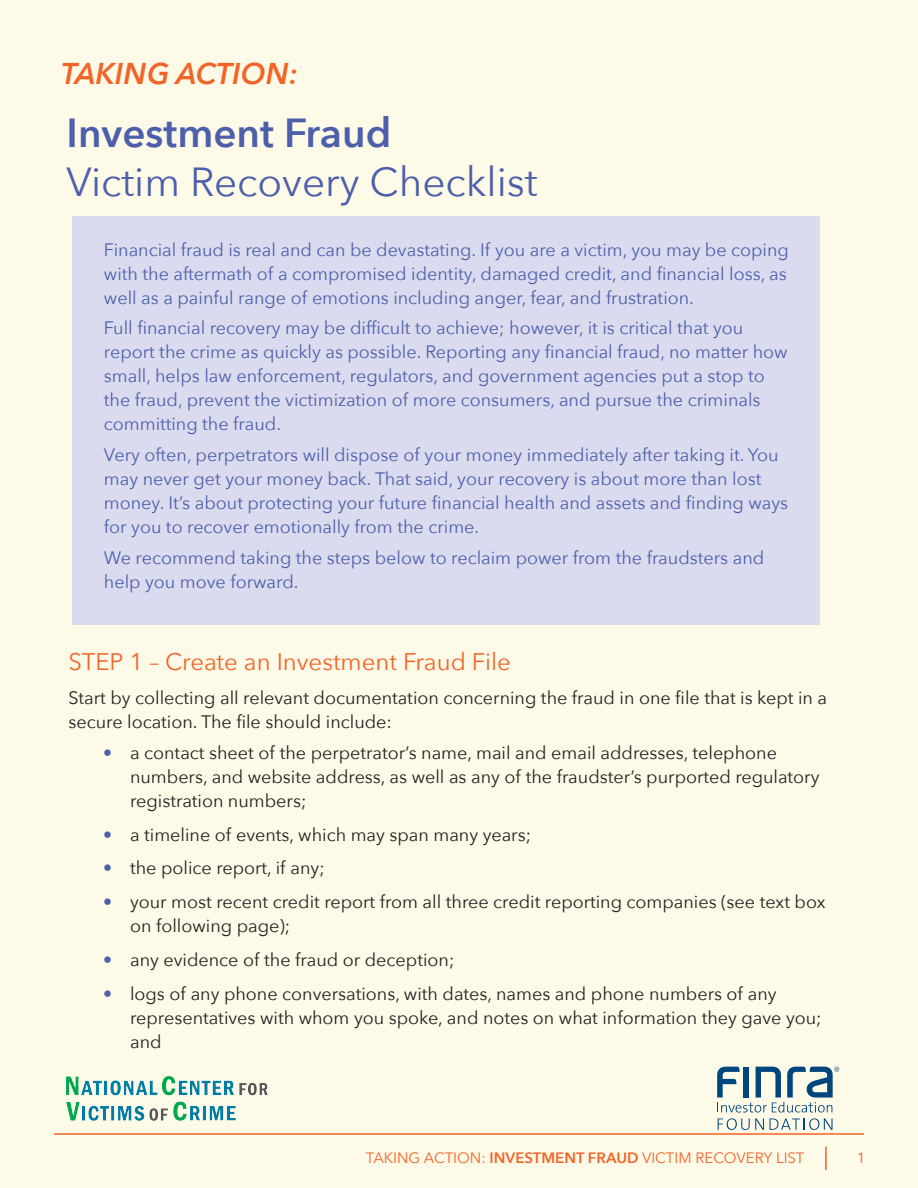
<style>
.page{position:relative;width:918px;height:1188px;background:#fefae8}
.page>*{position:absolute;margin:0;border:0;box-sizing:border-box;transform-origin:0 0}
.Main_header{font:40.5px "Avenir Next";color:#4d5fab}
.Main_header-2{font:600 40.5px "Avenir Next";color:#4d5fab}
.Italic_header{font:italic 600 30px "Avenir Next";color:#f26428}
.t1{font:24px "Avenir Next";color:#f26428}
.body_text_blue{font:18px/24px "Avenir Next";color:#4d5fab}
.bullet_text{font:18px/24px "Avenir Next";color:#231f20}
.body_text{font:18px/24px "Avenir Next";color:#231f20}
.t2{font:15px "Avenir Next";color:#f26428}
.s1{color:#4d5fab}
.s2{font-weight:600}
</style>
<div class="page">
<hr style="left:54px;top:1133px;width:810px;height:2px;background:#f26428">
<hr style="left:825px;top:1147px;width:2px;height:23px;background:#f26428">
<div style="left:73px;top:216px;width:747px;height:409px;background:#dadbee"></div>
<img style="left:67px;top:1076px;width:200px;height:44px">
<svg style="left:717px;top:1067px;width:122px;height:63px"></svg>
<h1 class="Italic_header" style="left:61px;top:48px;width:239px">TAKING ACTION:</h1>
<h1 class="Main_header-2" style="left:67px;top:98px;width:326px">Investment Fraud</h1>
<h1 class="Main_header" style="left:67px;top:147px;width:473px">Victim Recovery Checklist</h1>
<p class="body_text_blue" style="left:104px;top:237px;width:686px;text-align:justify">Financial fraud is real and can be devastating. If you are a victim, you may be coping with the aftermath of a compromised identity, damaged credit, and financial loss, as well as a painful range of emotions including anger, fear, and frustration.</p>
<p class="body_text_blue" style="left:104px;top:315px;width:685px">Full financial recovery may be difficult to achieve; however, it is critical that you report the crime as quickly as possible. Reporting any financial fraud, no matter how small, helps law enforcement, regulators, and government agencies put a stop to the fraud, prevent the victimization of more consumers, and pursue the criminals committing the fraud.</p>
<p class="body_text_blue" style="left:104px;top:442px;width:686px">Very often, perpetrators will dispose of your money immediately after taking it. You may never get your money back. That said, your recovery is about more than lost money. It’s about protecting your future financial health and assets and finding ways for you to recover emotionally from the crime.</p>
<p class="body_text_blue" style="left:104px;top:545px;width:662px">We recommend taking the steps below to reclaim power from the fraudsters and help you move forward.</p>
<h1 class="t1" style="left:69px;top:641px;width:444px">STEP 1 – Create an Investment Fraud File</h1>
<p class="body_text" style="left:69px;top:685px;width:760px">Start by collecting all relevant documentation concerning the fraud in one file that is kept in a secure location. The file should include:</p>
<p class="bullet_text" style="left:130px;top:740px;width:691px;text-indent:-27px"><span class="s1">•</span> a contact sheet of the perpetrator’s name, mail and email addresses, telephone numbers, and website address, as well as any of the fraudster’s purported regulatory registration numbers;</p>
<p class="bullet_text" style="left:103px;top:822px;width:430px"><span class="s1">•</span> a timeline of events, which may span many years;</p>
<p class="bullet_text" style="left:103px;top:855px;width:223px"><span class="s1">•</span> the police report, if any;</p>
<p class="bullet_text" style="left:130px;top:889px;width:697px;text-indent:-27px"><span class="s1">•</span> your most recent credit report from all three credit reporting companies (see text box on following page);</p>
<p class="bullet_text" style="left:103px;top:947px;width:353px"><span class="s1">•</span> any evidence of the fraud or deception;</p>
<p class="bullet_text" style="left:130px;top:980px;width:693px;text-indent:-27px"><span class="s1">•</span> logs of any phone conversations, with dates, names and phone numbers of any representatives with whom you spoke, and notes on what information they gave you; and</p>
<p class="t2" style="left:366px;top:1145px;width:440px">TAKING ACTION: <span class="s2">INVESTMENT FRAUD</span> VICTIM RECOVERY LIST</p>
<p class="t2" style="left:857px;top:1145px;width:10px">1</p>
</div>
